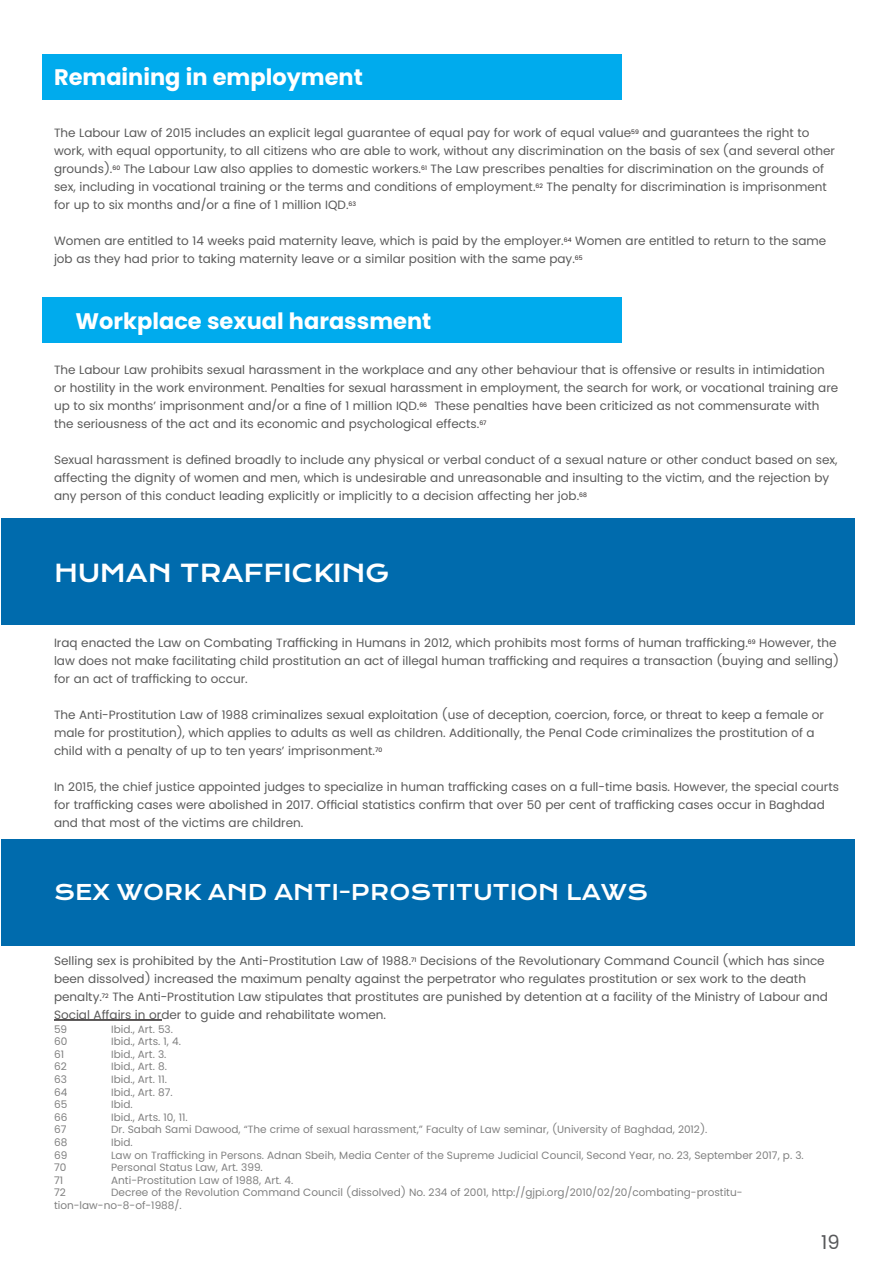
<style>
.page{position:relative;width:893px;height:1263px;background:#fff}
.page>*{position:absolute;margin:0;border:0;box-sizing:border-box;transform-origin:0 0}
.t1{font:24px "Krona One";color:#fff}
.t2{font:700 22.5px "Poppins";color:#fff}
.t3{font:21px "Krona One";color:#fff}
.t4{font:19.5px "Poppins";color:#58595b}
.t5{font:12px/18px "Poppins";color:#595959}
.t6{font:10.5px/12.6px "Poppins";color:#808080}
</style>
<div class="page">
<div style="left:1px;top:839px;width:854px;height:106px;background:#006bad"></div>
<div style="left:1px;top:518px;width:854px;height:106px;background:#006bad"></div>
<div style="left:43px;top:54px;width:579px;height:45px;background:#00abed"></div>
<div style="left:43px;top:297px;width:579px;height:45px;background:#00abed"></div>
<hr style="left:54px;top:1019px;width:108px;height:2px;background:#241f1f">
<h2 class="t2" style="left:54px;top:64px;width:310px">Remaining in employment</h2>
<p class="t5" style="left:54px;top:124px;width:782px">The Labour Law of 2015 includes an explicit legal guarantee of equal pay for work of equal value<sup>59</sup> and guarantees the right to work, with equal opportunity, to all citizens who are able to work, without any discrimination on the basis of sex (and several other grounds).<sup>60</sup> The Labour Law also applies to domestic workers.<sup>61</sup> The Law prescribes penalties for discrimination on the grounds of sex, including in vocational training or the terms and conditions of employment.<sup>62</sup> The penalty for discrimination is imprisonment for up to six months and/or a fine of 1 million IQD.<sup>63</sup></p>
<p class="t5" style="left:54px;top:232px;width:774px">Women are entitled to 14 weeks paid maternity leave, which is paid by the employer.<sup>64</sup> Women are entitled to return to the same job as they had prior to taking maternity leave or a similar position with the same pay.<sup>65</sup></p>
<h2 class="t2" style="left:76px;top:308px;width:357px">Workplace sexual harassment</h2>
<p class="t5" style="left:54px;top:361px;width:786px">The Labour Law prohibits sexual harassment in the workplace and any other behaviour that is offensive or results in intimidation or hostility in the work environment. Penalties for sexual harassment in employment, the search for work, or vocational training are up to six months’ imprisonment and/or a fine of 1 million IQD.<sup>66</sup> These penalties have been criticized as not commensurate with the seriousness of the act and its economic and psychological effects.<sup>67</sup></p>
<p class="t5" style="left:54px;top:451px;width:785px">Sexual harassment is defined broadly to include any physical or verbal conduct of a sexual nature or other conduct based on sex, affecting the dignity of women and men, which is undesirable and unreasonable and insulting to the victim, and the rejection by any person of this conduct leading explicitly or implicitly to a decision affecting her job.<sup>68</sup></p>
<h1 class="t1" style="left:54px;top:558px;width:337px">HUMAN TRAFFICKING</h1>
<p class="t5" style="left:54px;top:634px;width:786px">Iraq enacted the Law on Combating Trafficking in Humans in 2012, which prohibits most forms of human trafficking.<sup>69</sup> However, the law does not make facilitating child prostitution an act of illegal human trafficking and requires a transaction (buying and selling) for an act of trafficking to occur.</p>
<p class="t5" style="left:54px;top:706px;width:771px">The Anti-Prostitution Law of 1988 criminalizes sexual exploitation (use of deception, coercion, force, or threat to keep a female or male for prostitution), which applies to adults as well as children. Additionally, the Penal Code criminalizes the prostitution of a child with a penalty of up to ten years’ imprisonment.<sup>70</sup></p>
<p class="t5" style="left:54px;top:778px;width:786px">In 2015, the chief justice appointed judges to specialize in human trafficking cases on a full-time basis. However, the special courts for trafficking cases were abolished in 2017. Official statistics confirm that over 50 per cent of trafficking cases occur in Baghdad and that most of the victims are children.</p>
<h3 class="t3" style="left:54px;top:879px;width:596px">SEX WORK AND ANTI-PROSTITUTION LAWS</h3>
<p class="t5" style="left:54px;top:952px;width:775px">Selling sex is prohibited by the Anti-Prostitution Law of 1988.<sup>71</sup> Decisions of the Revolutionary Command Council (which has since been dissolved) increased the maximum penalty against the perpetrator who regulates prostitution or sex work to the death penalty.<sup>72</sup> The Anti-Prostitution Law stipulates that prostitutes are punished by detention at a facility of the Ministry of Labour and Social Affairs in order to guide and rehabilitate women.</p>
<p class="t6" style="left:54px;top:1023px;width:15px">59</p>
<p class="t6" style="left:111px;top:1023px;width:63px">Ibid., Art. 53.</p>
<p class="t6" style="left:54px;top:1035px;width:15px">60</p>
<p class="t6" style="left:111px;top:1035px;width:71px">Ibid., Arts. 1, 4.</p>
<p class="t6" style="left:54px;top:1048px;width:12px">61</p>
<p class="t6" style="left:111px;top:1048px;width:57px">Ibid., Art. 3.</p>
<p class="t6" style="left:54px;top:1060px;width:14px">62</p>
<p class="t6" style="left:111px;top:1060px;width:57px">Ibid., Art. 8.</p>
<p class="t6" style="left:54px;top:1073px;width:14px">63</p>
<p class="t6" style="left:111px;top:1073px;width:57px">Ibid., Art. 11.</p>
<p class="t6" style="left:54px;top:1086px;width:15px">64</p>
<p class="t6" style="left:111px;top:1086px;width:63px">Ibid., Art. 87.</p>
<p class="t6" style="left:54px;top:1098px;width:15px">65</p>
<p class="t6" style="left:111px;top:1098px;width:23px">Ibid.</p>
<p class="t6" style="left:54px;top:1111px;width:15px">66</p>
<p class="t6" style="left:111px;top:1111px;width:78px">Ibid., Arts. 10, 11.</p>
<p class="t6" style="left:54px;top:1123px;width:14px">67</p>
<p class="t6" style="left:111px;top:1123px;width:598px">Dr. Sabah Sami Dawood, “The crime of sexual harassment,” Faculty of Law seminar, (University of Baghdad, 2012).</p>
<p class="t6" style="left:54px;top:1136px;width:15px">68</p>
<p class="t6" style="left:111px;top:1136px;width:23px">Ibid.</p>
<p class="t6" style="left:54px;top:1149px;width:15px">69</p>
<p class="t6" style="left:111px;top:1149px;width:694px">Law on Trafficking in Persons. Adnan Sbeih, Media Center of the Supreme Judicial Council, Second Year, no. 23, September 2017, p. 3.</p>
<p class="t6" style="left:54px;top:1161px;width:14px">70</p>
<p class="t6" style="left:111px;top:1161px;width:153px">Personal Status Law, Art. 399.</p>
<p class="t6" style="left:54px;top:1174px;width:11px">71</p>
<p class="t6" style="left:111px;top:1174px;width:184px">Anti-Prostitution Law of 1988, Art. 4.</p>
<p class="t6" style="left:54px;top:1186px;width:13px">72</p>
<p class="t6" style="left:54px;top:1186px;width:690px;text-indent:57px">Decree of the Revolution Command Council (dissolved) No. 234 of 2001, http://gjpi.org/2010/02/20/combating-prostitu&shy;tion-law-no-8-of-1988/.</p>
<h3 class="t4" style="left:821px;top:1230px;width:20px">19</h3>
</div>
